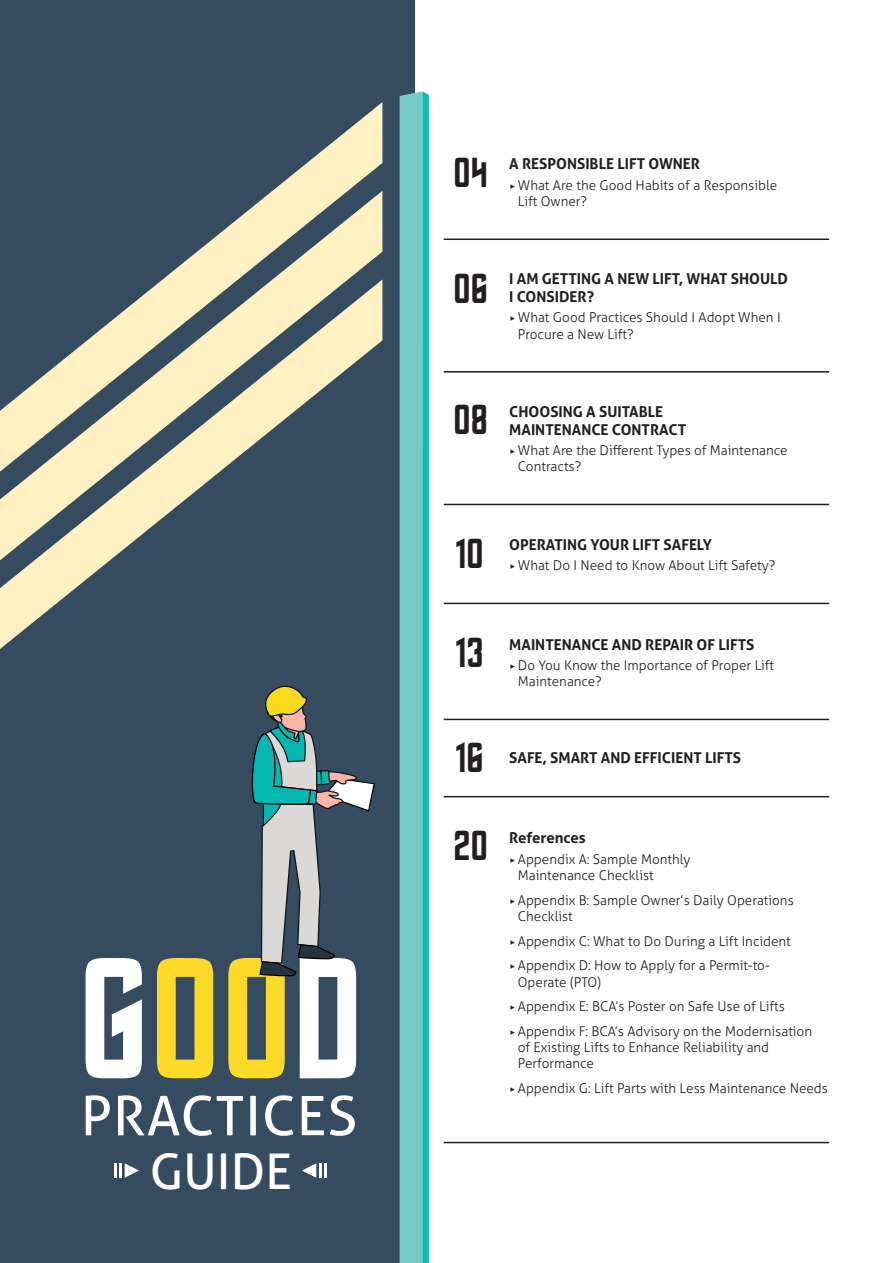
<style>
.page{position:relative;width:893px;height:1263px;background:#fff}
.page>*{position:absolute;margin:0;border:0;box-sizing:border-box;transform-origin:0 0}
.t1{font:153.9px "Roddenberry";color:#fff}
.t2{font:54.45px "Aller";letter-spacing:.025em;color:#fff}
.t3{font:49.2px "Aller";letter-spacing:.005em;color:#fff}
.t4{font:37.5px "Roddenberry";letter-spacing:.025em;color:#231f20}
.t5{font:700 15px/18px "Aller";color:#231f20}
.t6{font:300 13.5px/16.2px "Aller";color:#231f20}
.s1{color:#fcda27}
.s2{font-family:"Luna";font-weight:400}
</style>
<div class="page">
<div style="left:0;top:0;width:415px;height:1263px;background:#354b5f"></div>
<hr style="left:444px;top:238px;width:385px;height:2px;background:#231f20">
<hr style="left:444px;top:1142px;width:385px;height:1px;background:#231f20">
<hr style="left:444px;top:371px;width:385px;height:2px;background:#231f20">
<hr style="left:444px;top:504px;width:385px;height:1px;background:#231f20">
<hr style="left:444px;top:603px;width:385px;height:1px;background:#231f20">
<hr style="left:444px;top:719px;width:385px;height:1px;background:#231f20">
<hr style="left:444px;top:796px;width:385px;height:1px;background:#231f20">
<svg style="left:400px;top:91px;width:29px;height:1172px;background:#61c7c3"></svg>
<svg style="left:302px;top:1163px;width:25px;height:15px"></svg>
<svg style="left:114px;top:1163px;width:25px;height:15px"></svg>
<svg style="left:251px;top:685px;width:124px;height:292px"></svg>
<svg style="left:272px;top:102px;width:110px;height:89px"></svg>
<svg style="left:163px;top:191px;width:219px;height:88px;fill:#fff1c2"></svg>
<svg style="left:0;top:279px;width:382px;height:370px"></svg>
<h1 class="t1" style="left:86px;top:924px;width:283px">G<span class="s1">OO</span>D</h1>
<h2 class="t2" style="left:81px;top:1083px;width:278px">PRACTICES</h2>
<h3 class="t3" style="left:150px;top:1141px;width:144px">GUIDE</h3>
<h3 class="t4" style="left:455px;top:149px;width:35px">04</h3>
<p class="t5" style="left:509px;top:155px;width:192px">A RESPONSIBLE LIFT OWNER</p>
<p class="t6" style="left:518px;top:177px;width:261px;text-indent:-9px"><span class="s2">&lt;right&gt;</span> What Are the Good Habits of a Responsible<br>Lift Owner?</p>
<h3 class="t4" style="left:455px;top:265px;width:35px">06</h3>
<p class="t5" style="left:509px;top:269px;width:280px">I AM GETTING A NEW LIFT, WHAT SHOULD<br>I CONSIDER?</p>
<p class="t6" style="left:518px;top:309px;width:264px;text-indent:-9px"><span class="s2">&lt;right&gt;</span> What Good Practices Should I Adopt When I<br>Procure a New Lift?</p>
<h3 class="t4" style="left:455px;top:396px;width:35px">08</h3>
<p class="t5" style="left:509px;top:402px;width:179px">CHOOSING A SUITABLE<br>MAINTENANCE CONTRACT</p>
<p class="t6" style="left:518px;top:442px;width:271px;text-indent:-9px"><span class="s2">&lt;right&gt;</span> What Are the Different Types of Maintenance<br>Contracts?</p>
<h3 class="t4" style="left:455px;top:530px;width:31px">10</h3>
<p class="t5" style="left:509px;top:535px;width:204px">OPERATING YOUR LIFT SAFELY</p>
<p class="t6" style="left:509px;top:557px;width:268px"><span class="s2">&lt;right&gt;</span> What Do I Need to Know About Lift Safety?</p>
<h3 class="t4" style="left:455px;top:629px;width:31px">13</h3>
<h3 class="t4" style="left:455px;top:735px;width:31px">16</h3>
<h3 class="t4" style="left:455px;top:823px;width:35px">20</h3>
<p class="t5" style="left:509px;top:635px;width:247px">MAINTENANCE AND REPAIR OF LIFTS</p>
<p class="t6" style="left:518px;top:657px;width:258px;text-indent:-9px"><span class="s2">&lt;right&gt;</span> Do You Know the Importance of Proper Lift<br>Maintenance?</p>
<p class="t5" style="left:509px;top:749px;width:233px">SAFE, SMART AND EFFICIENT LIFTS</p>
<p class="t5" style="left:509px;top:829px;width:78px">References</p>
<p class="t6" style="left:518px;top:851px;width:174px;text-indent:-9px"><span class="s2">&lt;right&gt;</span> Appendix A: Sample Monthly<br>Maintenance Checklist</p>
<p class="t6" style="left:518px;top:892px;width:277px;text-indent:-9px"><span class="s2">&lt;right&gt;</span> Appendix B: Sample Owner’s Daily Operations<br>Checklist</p>
<p class="t6" style="left:509px;top:928px;width:283px;line-height:24.8px"><span class="s2">&lt;right&gt;</span> Appendix C: What to Do During a Lift Incident <span class="s2">&lt;right&gt;</span> Appendix D: How to Apply for a Permit-to-</p>
<p class="t6" style="left:509px;top:969px;width:304px;line-height:24.8px;text-indent:9px">Operate (PTO)<br><span class="s2">&lt;right&gt;</span> Appendix E: BCA’s Poster on Safe Use of Lifts<br><span class="s2">&lt;right&gt;</span> Appendix F: BCA’s Advisory on the Modernisation</p>
<p class="t6" style="left:518px;top:1039px;width:253px">of Existing Lifts to Enhance Reliability and<br>Performance</p>
<p class="t6" style="left:509px;top:1080px;width:320px"><span class="s2">&lt;right&gt;</span> Appendix G: Lift Parts with Less Maintenance Needs</p>
</div>
